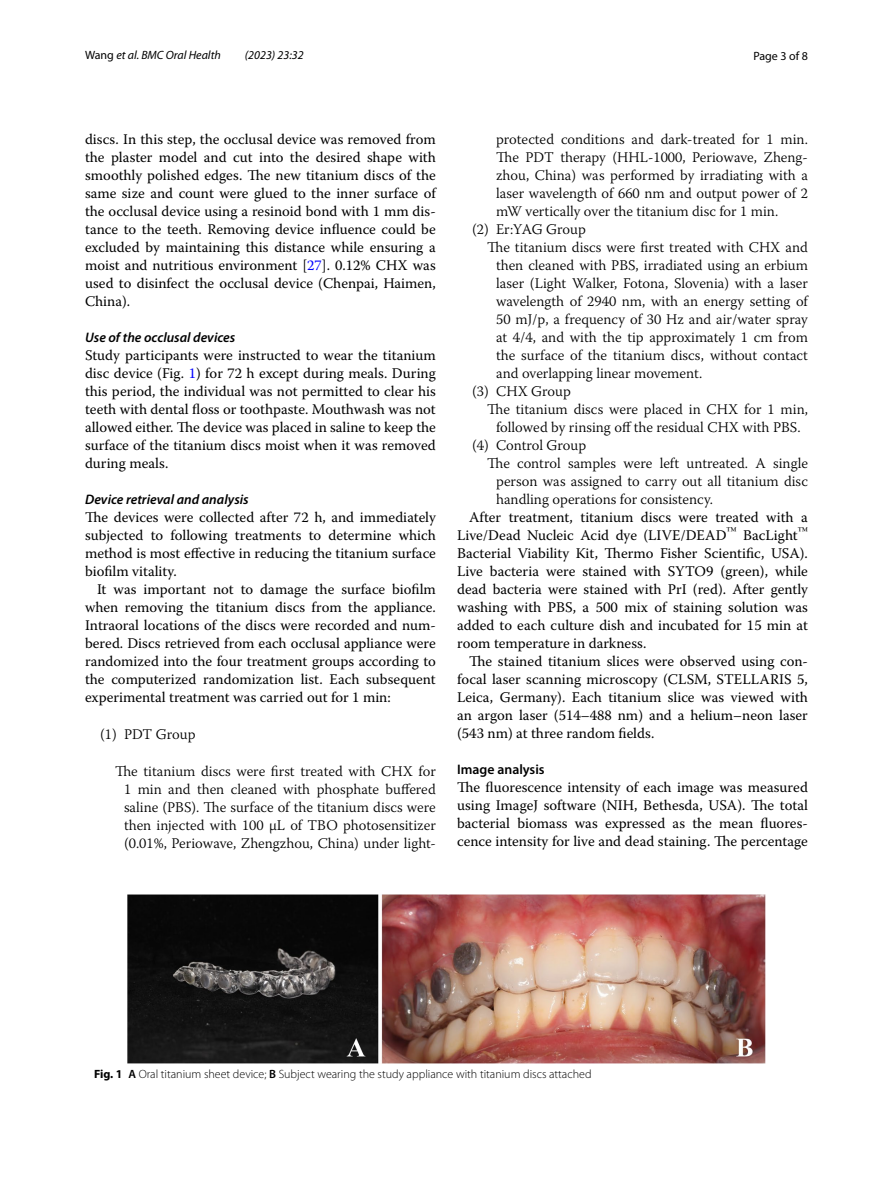
<style>
.page{position:relative;width:893px;height:1187px;background:#fff}
.page>*{position:absolute;margin:0;border:0;box-sizing:border-box;transform-origin:0 0}
.t1{font:14.7px/18px "Warnock Pro";color:#000;text-align:justify}
.t2{font:300 14.7px/18px "Warnock Pro";color:#000;text-align:justify}
.t3{font:italic 600 13.8px "Myriad Pro";color:#000}
.t4{font:600 13.8px "Myriad Pro";color:#000}
.t5{font:300 12px "Myriad Pro";color:#000}
.t6{font:italic 12px "Myriad Pro";color:#000}
.t7{font:12px "Myriad Pro";color:#000}
.s1{font-style:normal}
.s2{color:#00f}
.s3{font-weight:700}
.s4{font-weight:600}
</style>
<div class="page">
<img style="left:128px;top:894px;width:637px;height:169px">
<p class="t6" style="left:85px;top:48px;width:137px"><span class="s1">Wang</span> et al. BMC Oral Health</p>
<p class="t6" style="left:245px;top:48px;width:60px">(2023) 23:32</p>
<p class="t7" style="left:753px;top:48px;width:56px">Page 3 of 8</p>
<p class="t1" style="left:85px;top:130px;width:352px">discs. In this step, the occlusal device was removed from the plaster model and cut into the desired shape with smoothly polished edges. The new titanium discs of the same size and count were glued to the inner surface of the occlusal device using a resinoid bond with 1 mm dis&shy;tance to the teeth. Removing device influence could be excluded by maintaining this distance while ensuring a moist and nutritious environment [<span class="s2">27</span>]. 0.12% CHX was used to disinfect the occlusal device (Chenpai, Haimen, China).</p>
<p class="t3" style="left:85px;top:328px;width:152px">Use of the occlusal devices</p>
<p class="t1" style="left:85px;top:346px;width:352px">Study participants were instructed to wear the titanium disc device (Fig. <span class="s2">1</span>) for 72 h except during meals. During this period, the individual was not permitted to clear his teeth with dental floss or toothpaste. Mouthwash was not allowed either. The device was placed in saline to keep the surface of the titanium discs moist when it was removed during meals.</p>
<p class="t3" style="left:85px;top:490px;width:165px">Device retrieval and analysis</p>
<p class="t1" style="left:85px;top:508px;width:352px">The devices were collected after 72 h, and immediately subjected to following treatments to determine which method is most effective in reducing the titanium surface biofilm vitality.</p>
<p class="t1" style="left:85px;top:580px;width:352px;text-indent:12px">It was important not to damage the surface biofilm when removing the titanium discs from the appliance.<br>Intraoral locations of the discs were recorded and num&shy;bered. Discs retrieved from each occlusal appliance were randomized into the four treatment groups according to the computerized randomization list. Each subsequent experimental treatment was carried out for 1 min:</p>
<p class="t2" style="left:100px;top:724px;width:97px">(1) PDT Group</p>
<p class="t2" style="left:124px;top:761px;width:313px;text-indent:-9px">The titanium discs were first treated with CHX for 1 min and then cleaned with phosphate buffered saline (PBS). The surface of the titanium discs were then injected with 100 μL of TBO photosensitizer (0.01%, Periowave, Zhengzhou, China) under light-</p>
<p class="t2" style="left:496px;top:130px;width:313px">protected conditions and dark-treated for 1 min.</p>
<p class="t2" style="left:496px;top:148px;width:313px">The PDT therapy (HHL-1000, Periowave, Zheng-</p>
<p class="t2" style="left:496px;top:166px;width:313px">zhou, China) was performed by irradiating with a</p>
<p class="t2" style="left:496px;top:184px;width:313px">laser wavelength of 660 nm and output power of 2</p>
<p class="t2" style="left:496px;top:202px;width:284px">mW vertically over the titanium disc for 1 min.</p>
<p class="t2" style="left:472px;top:220px;width:115px">(2) Er:YAG Group</p>
<p class="t2" style="left:487px;top:238px;width:322px">The titanium discs were first treated with CHX and</p>
<p class="t2" style="left:496px;top:256px;width:313px">then cleaned with PBS, irradiated using an erbium</p>
<p class="t2" style="left:496px;top:274px;width:313px">laser (Light Walker, Fotona, Slovenia) with a laser</p>
<p class="t2" style="left:496px;top:292px;width:313px">wavelength of 2940 nm, with an energy setting of</p>
<p class="t2" style="left:496px;top:310px;width:313px">50 mJ/p, a frequency of 30 Hz and air/water spray</p>
<p class="t2" style="left:496px;top:328px;width:313px">at 4/4, and with the tip approximately 1 cm from</p>
<p class="t2" style="left:496px;top:346px;width:313px">the surface of the titanium discs, without contact</p>
<p class="t2" style="left:496px;top:364px;width:208px">and overlapping linear movement.</p>
<p class="t2" style="left:472px;top:382px;width:100px">(3) CHX Group</p>
<p class="t2" style="left:487px;top:400px;width:322px">The titanium discs were placed in CHX for 1 min,</p>
<p class="t2" style="left:496px;top:418px;width:306px">followed by rinsing off the residual CHX with PBS.</p>
<p class="t2" style="left:472px;top:435px;width:116px">(4) Control Group</p>
<p class="t2" style="left:487px;top:453px;width:322px">The control samples were left untreated. A single</p>
<p class="t2" style="left:496px;top:471px;width:313px">person was assigned to carry out all titanium disc</p>
<p class="t2" style="left:496px;top:489px;width:219px">handling operations for consistency.</p>
<p class="t1" style="left:457px;top:507px;width:352px;text-indent:12px">After treatment, titanium discs were treated with a Live/Dead Nucleic Acid dye (LIVE/DEAD<sup>™</sup> BacLight<sup>™ </sup>Bacterial Viability Kit, Thermo Fisher Scientific, USA).<br>Live bacteria were stained with SYTO9 (green), while dead bacteria were stained with PrI (red). After gently washing with PBS, a 500 mix of staining solution was added to each culture dish and incubated for 15 min at room temperature in darkness.</p>
<p class="t1" style="left:457px;top:652px;width:352px;text-indent:12px">The stained titanium slices were observed using con&shy;focal laser scanning microscopy (CLSM, STELLARIS 5, Leica, Germany). Each titanium slice was viewed with an argon laser (514–488 nm) and a helium–neon laser (543 nm) at three random fields.</p>
<p class="t4" style="left:457px;top:760px;width:89px">Image analysis</p>
<p class="t1" style="left:457px;top:778px;width:352px">The fluorescence intensity of each image was measured using ImageJ software (NIH, Bethesda, USA). The total bacterial biomass was expressed as the mean fluores&shy;cence intensity for live and dead staining. The percentage</p>
<p class="t5" style="left:94px;top:1067px;width:499px"><span class="s3">Fig. 1</span> <span class="s4">A</span> Oral titanium sheet device; <span class="s4">B</span> Subject wearing the study appliance with titanium discs attached</p>
</div>
